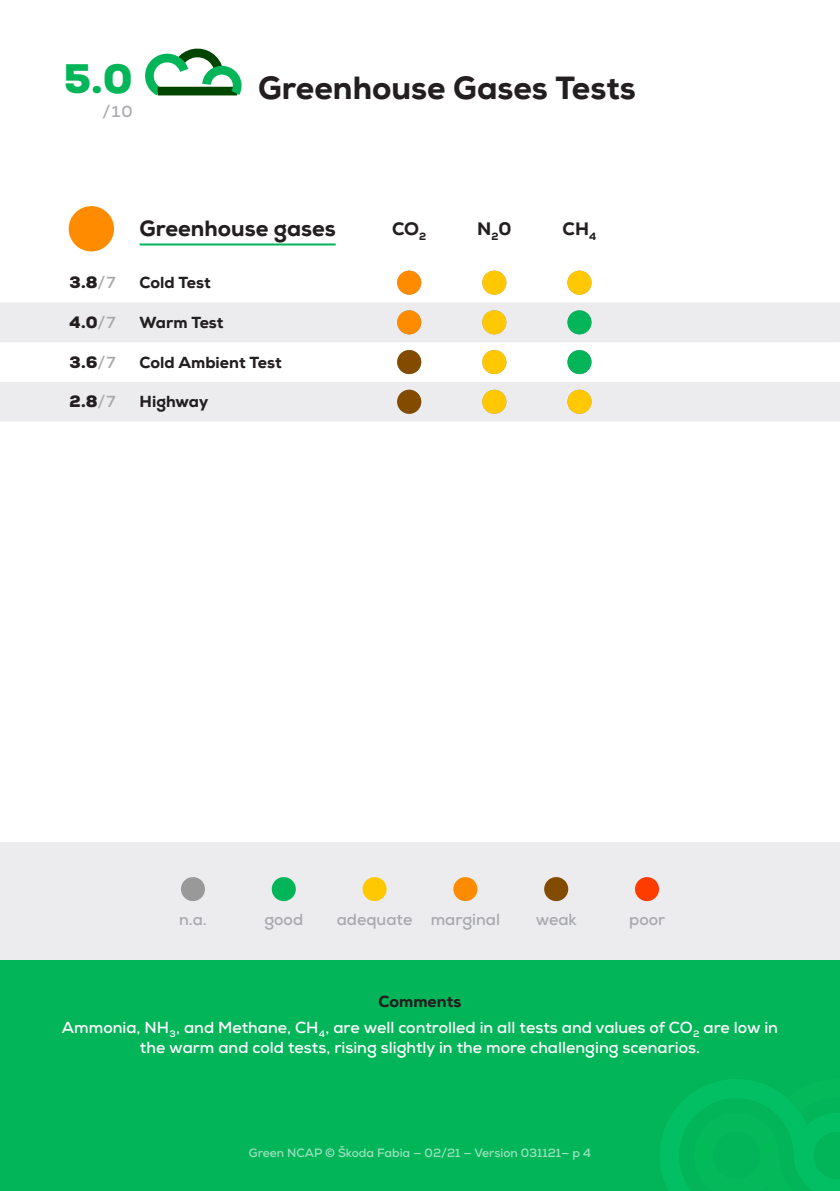
<style>
.page{position:relative;width:840px;height:1191px;background:#fff}
.page>*{position:absolute;margin:0;border:0;box-sizing:border-box;transform-origin:0 0}
.t1{font:900 40px "Nexa";color:#03b559}
.Testtitle{font:800 32px "Nexa";color:#231f20}
.TestSubtitle{font:800 22px "Nexa";color:#231f20}
.TestCategory{font:800 18px "Nexa";color:#231f20}
.CommentsBody{font:700 16px/20px "Nexa";color:#fff;text-align:center}
.Testname{font:800 16px "Nexa";color:#231f20}
.t2{font:700 16px "Nexa";color:#a8a9ad}
.t3{font:900 16px "Nexa";color:#231f20}
.CommentsTitle{font:800 16px "Nexa";color:#231f20}
.AdditionalInfo{font:700 12px "Nexa";color:#9ae1bd}
.s1{font-weight:700;color:#a8a9ad}
</style>
<div class="page">
<div style="left:0;top:960px;width:839px;height:231px;background:#03b559"></div>
<div style="left:0;top:842px;width:839px;height:118px;background:#ececee"></div>
<svg style="left:660px;top:1079px;width:179px;height:112px"></svg>
<div style="left:181px;top:877px;width:24px;height:24px;background:#999;border-radius:50%"></div>
<div style="left:271px;top:877px;width:24px;height:24px;background:#03b559;border-radius:50%"></div>
<div style="left:362px;top:877px;width:24px;height:24px;background:#ffc800;border-radius:50%"></div>
<div style="left:453px;top:877px;width:24px;height:24px;background:#ff8c00;border-radius:50%"></div>
<div style="left:544px;top:877px;width:24px;height:24px;background:#824b00;border-radius:50%"></div>
<div style="left:634px;top:877px;width:24px;height:24px;background:#ff3c00;border-radius:50%"></div>
<svg style="left:0;top:303px;width:839px;height:118px;fill:#ececee"></svg>
<svg style="left:69px;top:206px;width:45px;height:45px;fill:#ff8c00"></svg>
<hr style="left:139px;top:243px;width:196px;height:2px;background:#03b559">
<svg style="left:397px;top:271px;width:24px;height:24px"></svg>
<svg style="left:482px;top:271px;width:24px;height:24px"></svg>
<div style="left:567px;top:271px;width:24px;height:24px;background:#ffc800"></div>
<svg style="left:397px;top:310px;width:24px;height:24px"></svg>
<svg style="left:482px;top:310px;width:24px;height:24px"></svg>
<div style="left:567px;top:310px;width:24px;height:24px;background:#03b559"></div>
<svg style="left:397px;top:350px;width:24px;height:24px"></svg>
<svg style="left:482px;top:350px;width:24px;height:24px"></svg>
<svg style="left:567px;top:350px;width:24px;height:24px"></svg>
<svg style="left:397px;top:390px;width:24px;height:24px"></svg>
<svg style="left:482px;top:390px;width:24px;height:24px"></svg>
<div style="left:567px;top:390px;width:24px;height:24px;background:#ffc800"></div>
<svg style="left:145px;top:48px;width:94px;height:48px"></svg>
<p class="t1" style="left:64px;top:52px;width:71px">5.0</p>
<p class="t2" style="left:102px;top:101px;width:32px">/10</p>
<p class="Testtitle" style="left:258px;top:68px;width:379px">Greenhouse Gases Tests</p>
<p class="TestSubtitle" style="left:139px;top:215px;width:197px">Greenhouse gases</p>
<p class="TestCategory" style="left:392px;top:217px;width:36px">CO<sub>2</sub></p>
<p class="TestCategory" style="left:477px;top:217px;width:36px">N<sub>2</sub>0</p>
<p class="TestCategory" style="left:562px;top:217px;width:35px">CH<sub>4</sub></p>
<p class="t3" style="left:69px;top:272px;width:49px">3.8<span class="s1">/7</span></p>
<p class="Testname" style="left:139px;top:272px;width:73px">Cold Test</p>
<p class="t3" style="left:69px;top:312px;width:49px">4.0<span class="s1">/7</span></p>
<p class="Testname" style="left:139px;top:312px;width:85px">Warm Test</p>
<p class="t3" style="left:69px;top:351px;width:49px">3.6<span class="s1">/7</span></p>
<p class="Testname" style="left:139px;top:352px;width:143px">Cold Ambient Test</p>
<p class="t3" style="left:69px;top:391px;width:49px">2.8<span class="s1">/7</span></p>
<p class="Testname" style="left:139px;top:391px;width:70px">Highway</p>
<p class="t2" style="left:179px;top:909px;width:29px">n.a.</p>
<p class="t2" style="left:264px;top:909px;width:40px">good</p>
<p class="t2" style="left:336px;top:909px;width:165px">adequate marginal</p>
<p class="t2" style="left:535px;top:909px;width:43px">weak</p>
<p class="t2" style="left:628px;top:909px;width:38px">poor</p>
<p class="CommentsTitle" style="left:378px;top:991px;width:84px">Comments</p>
<p class="CommentsBody" style="left:62px;top:1017px;width:717px">Ammonia, NH<sub>3</sub>, and Methane, CH<sub>4</sub>, are well controlled in all tests and values of CO<sub>2</sub> are low in the warm and cold tests, rising slightly in the more challenging scenarios.</p>
<p class="AdditionalInfo" style="left:249px;top:1145px;width:343px">Green NCAP © Škoda Fabia — 02/21 — Version 031121— p 4</p>
</div>
